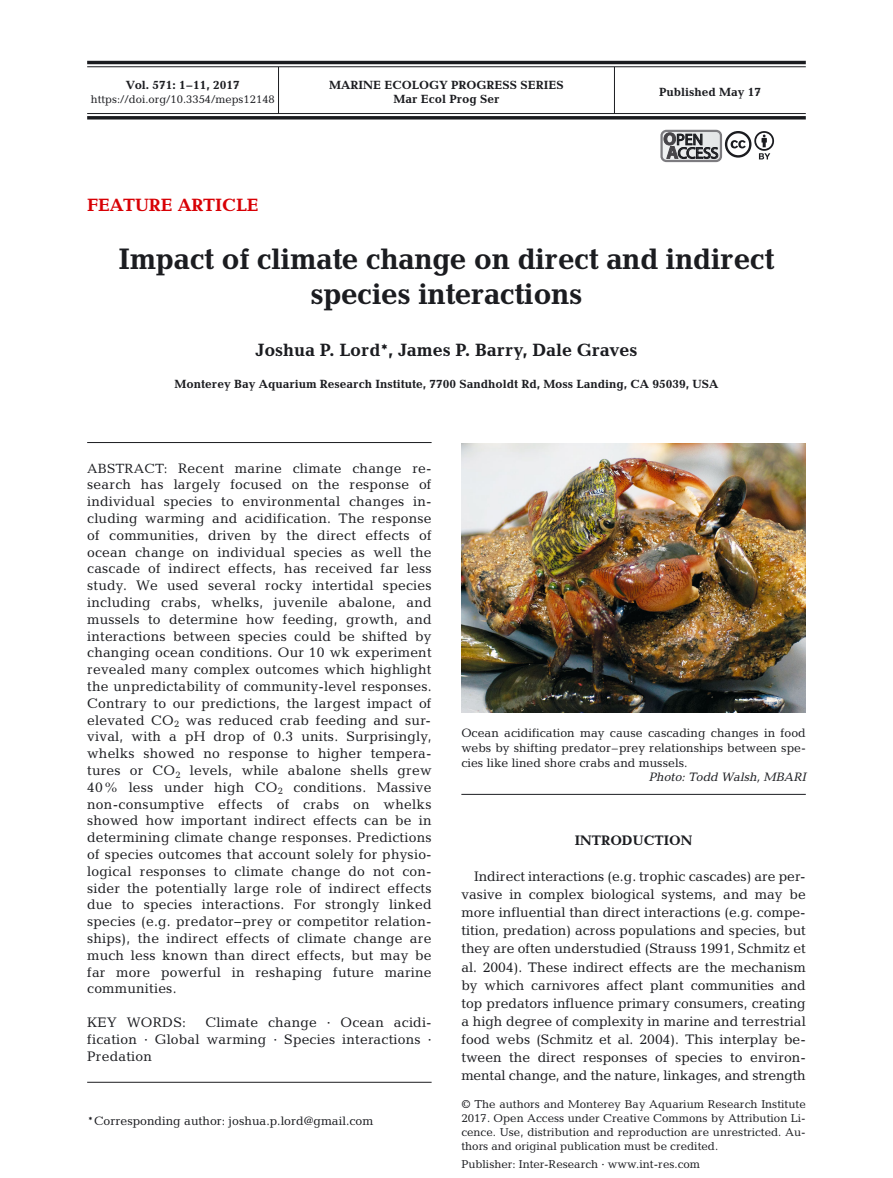
<style>
.page{position:relative;width:893px;height:1178px;background:#fff}
.page>*{position:absolute;margin:0;border:0;box-sizing:border-box;transform-origin:0 0}
.t1{font:700 30px/34.5px "Candida";letter-spacing:-.02em;color:#1b1c20;text-align:center}
.t2{font:700 18px "Candida";letter-spacing:-.005em;color:#1b1c20}
.t3{font:700 18px "Candida";letter-spacing:-.005em;color:#d80005}
.t4{font:15.9px/13.5px "Myriad";letter-spacing:-.02em;color:#1b1c20}
.t5{font:13.95px/16.8px "Candida";letter-spacing:.015em;color:#1b1c20;text-align:justify}
.t6{font:700 13.95px "Candida";color:#1b1c20}
.t7{font:12.3px/14.7px "Candida";color:#1b1c20;text-align:justify}
.t8{font:12.3px "Oblique Straight Plain";color:#1b1c20}
.t9{font:700 12px/14.4px "Candida";color:#1b1c20;text-align:center}
.t10{font:11.55px/14px "Candida";color:#1b1c20;text-align:justify}
.t11{font:11.25px "Candida";color:#1b1c20}
.s1{font-weight:700;font-size:17.7px;color:#474549}
.s2{font-size:13.5px}
</style>
<div class="page">
<hr style="left:87px;top:61px;width:719px;height:3px;background:#1b1c20">
<svg style="left:87px;top:116px;width:719px;height:4px;background:#3a3a3e"></svg>
<hr style="left:87px;top:66px;width:719px;height:1px;background:#1b1c20">
<hr style="left:278px;top:67px;width:1px;height:47px;background:#1b1c20">
<hr style="left:87px;top:113px;width:719px;height:1px;background:#1b1c20">
<hr style="left:614px;top:67px;width:1px;height:47px;background:#1b1c20">
<hr style="left:87px;top:442px;width:345px;height:1px;background:#1b1c20">
<hr style="left:87px;top:1082px;width:345px;height:1px;background:#1b1c20">
<img style="left:461px;top:444px;width:345px;height:268px">
<hr style="left:461px;top:794px;width:345px;height:1px;background:#1b1c20">
<div style="left:662px;top:131px;width:59px;height:30px;background:#eaecec;border-radius:5px"></div>
<div style="left:660px;top:130px;width:62px;height:32px;border:2px solid #7d7c80;border-radius:5px"></div>
<svg style="left:725px;top:131px;width:49px;height:28px"></svg>
<p class="t9" style="left:126px;top:79px;width:116px">Vol. 571: 1–11, 2017</p>
<p class="t11" style="left:91px;top:93px;width:185px">https://doi.org/10.3354/meps12148</p>
<p class="t9" style="left:329px;top:79px;width:236px">MARINE ECOLOGY PROGRESS SERIES<br>Mar Ecol Prog Ser</p>
<p class="t9" style="left:659px;top:86px;width:103px">Published May 17</p>
<p class="t4" style="left:663px;top:134px;width:57px"><span class="s1">O</span>PEN<br><span class="s1">A</span>CCESS</p>
<p class="t3" style="left:87px;top:198px;width:173px">FEATURE ARTICLE</p>
<h1 class="t1" style="left:119px;top:245px;width:657px">Impact of climate change on direct and indirect species interactions</h1>
<p class="t2" style="left:255px;top:344px;width:383px">Joshua P. Lord*, James P. Barry, Dale Graves</p>
<p class="t9" style="left:175px;top:378px;width:545px">Monterey Bay Aquarium Research Institute, 7700 Sandholdt Rd, Moss Landing, CA 95039, USA</p>
<p class="t5" style="left:87px;top:459px;width:346px"><span class="s2">ABSTRACT:</span> Recent marine climate change re - search has largely focused on the response of individual species to environmental changes in - cluding warming and acidification. The response of communities, driven by the direct effects of ocean change on individual species as well the cascade of indirect effects, has received far less study. We used several rocky intertidal species including crabs, whelks, juvenile abalone, and mussels to determine how feeding, growth, and interactions between species could be shifted by changing ocean conditions. Our 10 wk experiment revealed many complex outcomes which highlight the unpredictability of community-level responses.<br>Contrary to our predictions, the largest impact of elevated CO<sub>2</sub> was reduced crab feeding and sur&shy;vival, with a pH drop of 0.3 units. Surprisingly, whelks showed no response to higher tempera&shy;tures or CO<sub>2</sub> levels, while abalone shells grew 40% less under high CO<sub>2</sub> conditions. Massive non-consumptive effects of crabs on whelks showed how important indirect effects can be in deter mining climate change responses. Predictions of species outcomes that account solely for physio&shy;logical responses to climate change do not con&shy;sider the potentially large role of indirect effects due to species interactions. For strongly linked species (e.g. predator−prey or competitor relation&shy;ships), the indirect effects of climate change are much less known than direct effects, but may be far more powerful in reshaping future marine com munities.</p>
<p class="t5" style="left:87px;top:1014px;width:100px">KEY WORDS:</p>
<p class="t5" style="left:87px;top:1014px;width:346px;text-indent:118px">Climate change · Ocean acidi - fication · Global warming · Species interactions · Predation</p>
<p class="t7" style="left:87px;top:1113px;width:288px">*Corresponding author: joshua.p.lord@gmail.com</p>
<p class="t7" style="left:461px;top:725px;width:346px">Ocean acidification may cause cascading changes in food webs by shifting predator–prey relationships between spe&shy;cies like lined shore crabs and mussels.</p>
<p class="t8" style="left:649px;top:773px;width:159px">Photo: Todd Walsh, MBARI</p>
<p class="t6" style="left:575px;top:835px;width:119px">INTRODUCTION</p>
<p class="t5" style="left:461px;top:867px;width:346px;line-height:18.1px;text-indent:13px">Indirect interactions (e.g. trophic cascades) are per&shy;vasive in complex biological systems, and may be more influential than direct interactions (e.g. compe&shy;tition, predation) across populations and species, but they are often understudied (Strauss 1991, Schmitz et al. 2004). These indirect effects are the mechanism by which carnivores affect plant communities and top predators influence primary consumers, creating a high degree of complexity in marine and terrestrial food webs (Schmitz et al. 2004). This interplay be - tween the direct responses of species to environ - mental change, and the nature, linkages, and strength</p>
<p class="t10" style="left:461px;top:1097px;width:346px">© The authors and Monterey Bay Aquarium Research Institute 2017. Open Access under Creative Commons by Attribution Li - cence. Use, distribution and reproduction are un restricted. Au - thors and original publication must be credited.</p>
<p class="t10" style="left:461px;top:1157px;width:240px">Publisher: Inter-Research · www.int-res.com</p>
</div>
